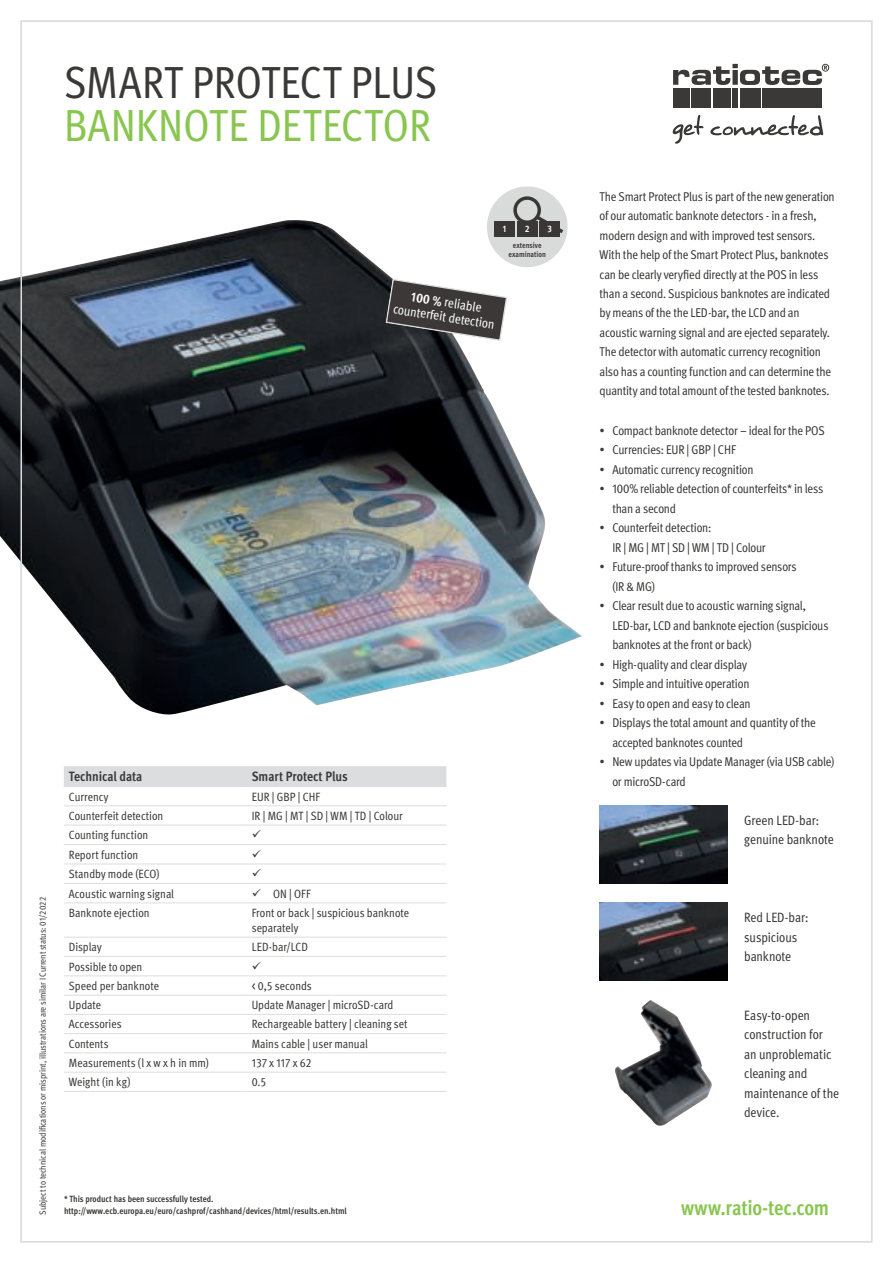
<style>
.page{position:relative;width:893px;height:1263px;background:#fff}
.page>*{position:absolute;margin:0;border:0;box-sizing:border-box;transform-origin:0 0}
.t1{font:condensed 45px "Meta Pro";letter-spacing:.005em;color:#3a3938}
.t2{font:condensed 45px "Meta Pro";letter-spacing:.005em;color:#89c650}
.t3{font:700 condensed 21px "Meta Pro";letter-spacing:-.015em;color:#89c650}
.t4{font:condensed 13.5px/19.5px "Meta Pro";letter-spacing:-.005em;color:#3a3938}
.t5{font:700 condensed 13.5px "Meta Pro";letter-spacing:-.005em;color:#3a3938}
.t6{font:condensed 13.35px/14.4px "Meta Pro";color:#fff;text-align:center}
.t7{font:condensed 12.75px/19.5px "Meta Pro";letter-spacing:-.015em;color:#3a3938}
.t8{font:condensed 12px/15px "Meta Pro";color:#3a3938}
.t9{font:700 condensed 9.45px "Meta Pro";color:#fff}
.t10{font:700 condensed 9px/12px "Meta Pro";letter-spacing:-.005em;color:#3a3938}
.t11{font:condensed 9px "Meta Pro";color:#3a3938}
.t12{font:700 condensed 7.8px/8.7px "Meta Pro";color:#3a3737;text-align:center}
.s1{font-weight:700}
</style>
<div class="page">
<div style="left:673px;top:88px;width:16px;height:19px;background:#3a3938"></div>
<div style="left:692px;top:88px;width:19px;height:19px;background:#3a3938"></div>
<div style="left:762px;top:88px;width:60px;height:19px;background:#3a3938"></div>
<div style="left:713px;top:88px;width:17px;height:19px;background:#3a3938"></div>
<div style="left:732px;top:88px;width:6px;height:19px;background:#3a3938"></div>
<div style="left:740px;top:88px;width:20px;height:19px;background:#3a3938"></div>
<svg style="left:673px;top:64px;width:156px;height:21px"></svg>
<svg style="left:673px;top:115px;width:30px;height:29px"></svg>
<svg style="left:710px;top:115px;width:113px;height:21px"></svg>
<img style="left:0;top:220px;width:582px;height:495px">
<div style="left:487px;top:186px;width:81px;height:81px;background:#d9dbda;border-radius:50%"></div>
<svg style="left:513px;top:193px;width:54px;height:43px"></svg>
<div style="left:539px;top:221px;width:21px;height:15px;background:#3a3737"></div>
<div style="left:517px;top:221px;width:21px;height:15px;background:#3a3737"></div>
<div style="left:494px;top:221px;width:21px;height:15px;background:#3a3737"></div>
<svg style="left:385px;top:279px;width:122px;height:62px"></svg>
<div style="left:64px;top:766px;width:382px;height:20px;background:#dcdddf"></div>
<hr style="left:64px;top:864px;width:183px;height:1px;background:#dcdddf">
<hr style="left:247px;top:864px;width:199px;height:1px;background:#dcdddf">
<hr style="left:64px;top:903px;width:183px;height:1px;background:#dcdddf">
<hr style="left:247px;top:903px;width:199px;height:1px;background:#dcdddf">
<hr style="left:64px;top:956px;width:183px;height:1px;background:#dcdddf">
<hr style="left:247px;top:956px;width:199px;height:1px;background:#dcdddf">
<hr style="left:64px;top:995px;width:183px;height:1px;background:#dcdddf">
<hr style="left:247px;top:995px;width:199px;height:1px;background:#dcdddf">
<hr style="left:64px;top:1033px;width:183px;height:1px;background:#dcdddf">
<hr style="left:247px;top:1033px;width:199px;height:1px;background:#dcdddf">
<hr style="left:64px;top:1072px;width:183px;height:1px;background:#dcdddf">
<hr style="left:247px;top:1072px;width:199px;height:1px;background:#dcdddf">
<hr style="left:64px;top:786px;width:183px;height:1px;background:#dcdddf">
<hr style="left:247px;top:786px;width:199px;height:1px;background:#dcdddf">
<hr style="left:64px;top:825px;width:183px;height:1px;background:#dcdddf">
<hr style="left:247px;top:825px;width:199px;height:1px;background:#dcdddf">
<hr style="left:64px;top:805px;width:183px;height:1px;background:#dcdddf">
<hr style="left:247px;top:805px;width:199px;height:1px;background:#dcdddf">
<hr style="left:64px;top:844px;width:183px;height:1px;background:#dcdddf">
<hr style="left:247px;top:844px;width:199px;height:1px;background:#dcdddf">
<hr style="left:64px;top:883px;width:183px;height:1px;background:#dcdddf">
<hr style="left:247px;top:883px;width:199px;height:1px;background:#dcdddf">
<hr style="left:64px;top:937px;width:183px;height:1px;background:#dcdddf">
<hr style="left:247px;top:937px;width:199px;height:1px;background:#dcdddf">
<hr style="left:64px;top:975px;width:183px;height:1px;background:#dcdddf">
<hr style="left:247px;top:975px;width:199px;height:1px;background:#dcdddf">
<hr style="left:64px;top:1014px;width:183px;height:1px;background:#dcdddf">
<hr style="left:247px;top:1014px;width:199px;height:1px;background:#dcdddf">
<hr style="left:64px;top:1053px;width:183px;height:1px;background:#dcdddf">
<hr style="left:247px;top:1053px;width:199px;height:1px;background:#dcdddf">
<hr style="left:64px;top:1091px;width:183px;height:1px;background:#dcdddf">
<hr style="left:247px;top:1091px;width:199px;height:1px;background:#dcdddf">
<img style="left:600px;top:805px;width:127px;height:78px">
<img style="left:615px;top:1000px;width:97px;height:126px">
<img style="left:600px;top:903px;width:127px;height:78px">
<h1 class="t1" style="left:64px;top:63px;width:375px">SMART PROTECT PLUS</h1>
<h1 class="t2" style="left:64px;top:106px;width:368px">BANKNOTE DETECTOR</h1>
<p class="t9" style="left:503px;top:223px;width:5px">1</p>
<p class="t9" style="left:525px;top:223px;width:6px">2</p>
<p class="t9" style="left:547px;top:223px;width:6px">3</p>
<p class="t12" style="left:509px;top:241px;width:39px">extensive examination</p>
<p class="t6" style="left:397px;top:287px;width:104px;rotate:9deg"><span class="s1">100 %</span> reliable counterfeit detection</p>
<p class="t11" style="left:39px;top:1215px;width:319px;rotate:-90deg">Subject to technical modifications or misprint, illustrations are similar I Current status: 01/2022</p>
<p class="t5" style="left:69px;top:771px;width:75px">Technical data</p>
<p class="t5" style="left:252px;top:771px;width:98px">Smart Protect Plus</p>
<p class="t8" style="left:69px;top:790px;width:41px">Currency</p>
<p class="t8" style="left:252px;top:790px;width:70px">EUR | GBP | CHF</p>
<p class="t8" style="left:69px;top:809px;width:96px">Counterfeit detection</p>
<p class="t8" style="left:252px;top:809px;width:152px">IR | MG | MT | SD | WM | TD | Colour</p>
<p class="t8" style="left:69px;top:828px;width:81px">Counting function</p>
<p class="t8" style="left:69px;top:848px;width:71px">Report function</p>
<p class="t8" style="left:69px;top:867px;width:92px">Standby mode (ECO)</p>
<p class="t8" style="left:69px;top:887px;width:107px">Acoustic warning signal</p>
<p class="t8" style="left:252px;top:887px;width:61px">✓ ON | OFF</p>
<p class="t8" style="left:69px;top:906px;width:82px">Banknote ejection</p>
<p class="t8" style="left:252px;top:906px;width:159px">Front or back | suspicious banknote separately</p>
<p class="t8" style="left:69px;top:940px;width:34px">Display</p>
<p class="t8" style="left:252px;top:940px;width:58px">LED-bar/LCD</p>
<p class="t8" style="left:69px;top:960px;width:75px">Possible to open</p>
<p class="t8" style="left:69px;top:979px;width:92px">Speed per banknote</p>
<p class="t8" style="left:252px;top:979px;width:62px">&lt; 0,5 seconds</p>
<p class="t8" style="left:69px;top:998px;width:34px">Update</p>
<p class="t8" style="left:252px;top:998px;width:143px">Update Manager | microSD-card</p>
<p class="t8" style="left:69px;top:1017px;width:54px">Accessories</p>
<p class="t8" style="left:252px;top:1017px;width:157px">Rechargeable battery | cleaning set</p>
<p class="t8" style="left:69px;top:1037px;width:41px">Contents</p>
<p class="t8" style="left:252px;top:1037px;width:118px">Mains cable | user manual</p>
<p class="t8" style="left:69px;top:1056px;width:141px">Measurements (l x w x h in mm)</p>
<p class="t8" style="left:252px;top:1056px;width:61px">137 x 117 x 62</p>
<p class="t8" style="left:69px;top:1075px;width:63px">Weight (in kg)</p>
<p class="t8" style="left:252px;top:1075px;width:16px">0.5</p>
<p class="t10" style="left:64px;top:1193px;width:284px">* This product has been successfully tested. http://www.ecb.europa.eu/euro/cashprof/cashhand/devices/html/results.en.html</p>
<p class="t7" style="left:600px;top:187px;width:237px">The Smart Protect Plus is part of the new generation of our automatic banknote detectors - in a fresh, modern design and with improved test sensors.<br>With the help of the Smart Protect Plus, banknotes can be clearly veryfied directly at the POS in less than a second. Suspicious banknotes are indicated by means of the the LED-bar, the LCD and an acoustic warning signal and are ejected separately.<br>The detector with automatic currency recognition also has a counting function and can determine the quantity and total amount of the tested banknotes.</p>
<p class="t7" style="left:600px;top:421px;width:227px">• Compact banknote detector – ideal for the POS</p>
<p class="t7" style="left:600px;top:441px;width:138px">• Currencies: EUR | GBP | CHF</p>
<p class="t7" style="left:600px;top:460px;width:155px">• Automatic currency recognition</p>
<p class="t7" style="left:612px;top:480px;width:212px;text-indent:-13px">• 100% reliable detection of counterfeits* in less than a second</p>
<p class="t7" style="left:612px;top:519px;width:155px;text-indent:-13px">• Counterfeit detection:<br>IR | MG | MT | SD | WM | TD | Colour</p>
<p class="t7" style="left:612px;top:558px;width:186px;text-indent:-13px">• Future-proof thanks to improved sensors (IR &amp; MG)</p>
<p class="t7" style="left:612px;top:597px;width:218px;text-indent:-13px">• Clear result due to acoustic warning signal,<br>LED-bar, LCD and banknote ejection (suspicious banknotes at the front or back)</p>
<p class="t7" style="left:600px;top:655px;width:149px">• High-quality and clear display</p>
<p class="t7" style="left:600px;top:675px;width:151px">• Simple and intuitive operation</p>
<p class="t7" style="left:600px;top:694px;width:153px">• Easy to open and easy to clean</p>
<p class="t7" style="left:612px;top:714px;width:205px;text-indent:-13px">• Displays the total amount and quantity of the accepted banknotes counted</p>
<p class="t7" style="left:612px;top:753px;width:224px;text-indent:-13px">• New updates via Update Manager (via USB cable) or microSD-card</p>
<p class="t4" style="left:744px;top:811px;width:91px">Green LED-bar: genuine banknote</p>
<p class="t4" style="left:744px;top:909px;width:66px">Red LED-bar: suspicious banknote</p>
<p class="t4" style="left:744px;top:1006px;width:97px">Easy-to-open construction for<br>an unproblematic cleaning and maintenance of the device.</p>
<h2 class="t3" style="left:681px;top:1199px;width:150px">www.ratio-tec.com</h2>
</div>
